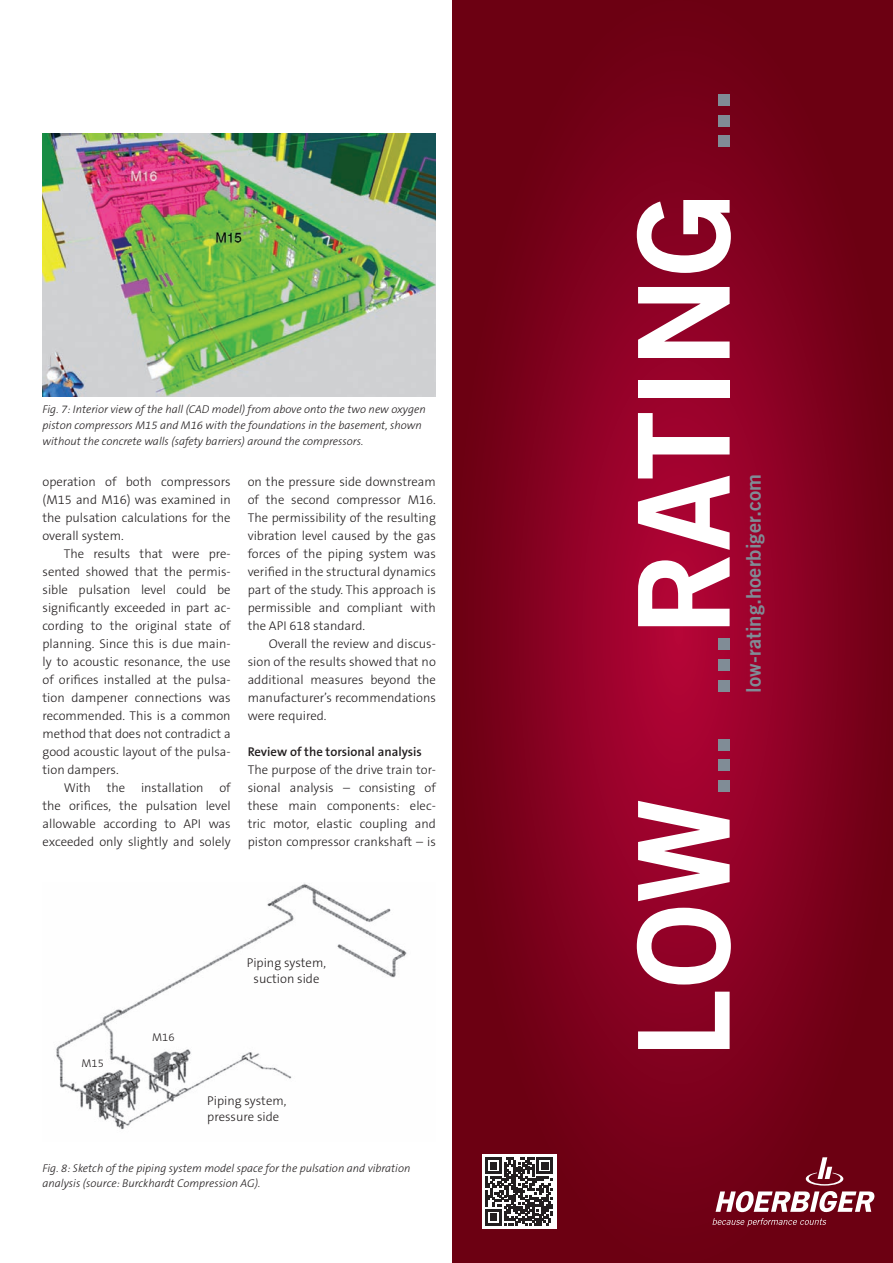
<style>
.page{position:relative;width:893px;height:1263px;background:#fff}
.page>*{position:absolute;margin:0;border:0;box-sizing:border-box;transform-origin:0 0}
.t1{font:126.75px "Trade Gothic Bold Two";color:#fff}
.t2{font:20.25px "Trade Gothic Bold Two";letter-spacing:.005em;color:#808c96}
.t3{font:300 12.75px/18px "The Sans B3";color:#231f20;text-align:justify}
.t4{font:600 12.75px "The Sans B6";color:#231f20}
.t5{font:italic 300 11.25px/15.8px "The Sans B3";color:#231f20}
.t6{font:300 11.25px "The Sans B3";color:#231f20}
.s1{font-size:80.7px;color:#808c96}
</style>
<div class="page">
<svg style="left:453px;top:0;width:440px;height:1263px;background:#7f001d"></svg>
<svg style="left:806px;top:1157px;width:37px;height:28px"></svg>
<svg style="left:716px;top:1191px;width:158px;height:21px"></svg>
<svg style="left:712px;top:1218px;width:114px;height:8px"></svg>
<div style="left:482px;top:1154px;width:74px;height:74px;background:#fff"></div>
<svg style="left:485px;top:1157px;width:68px;height:68px"></svg>
<img style="left:43px;top:134px;width:393px;height:262px">
<img style="left:56px;top:883px;width:351px;height:247px">
<p class="t5" style="left:43px;top:402px;width:385px">Fig. 7: Interior view of the hall (CAD model) from above onto the two new oxygen piston compressors M15 and M16 with the foundations in the basement, shown without the concrete walls (safety barriers) around the compressors.</p>
<p class="t3" style="left:43px;top:473px;width:190px">operation of both compressors (M15 and M16) was examined in the pulsation calculations for the overall system.</p>
<p class="t3" style="left:43px;top:545px;width:190px;text-indent:21px">The results that were pre&shy;sented showed that the permis&shy;sible pulsation level could be significantly exceeded in part ac&shy;cording to the original state of planning. Since this is due main&shy;ly to acoustic resonance, the use of orifices installed at the pulsa&shy;tion dampener connections was recommended. This is a common method that does not contradict a good acoustic layout of the pulsa&shy;tion dampers.</p>
<p class="t3" style="left:43px;top:779px;width:190px;text-indent:21px">With the installation of the orifices, the pulsation level allowable according to API was exceeded only slightly and solely</p>
<p class="t3" style="left:248px;top:473px;width:190px">on the pressure side downstream of the second compressor M16.<br>The permissibility of the resulting vibration level caused by the gas forces of the piping system was verified in the structural dynamics part of the study. This approach is permissible and compliant with the API 618 standard.</p>
<p class="t3" style="left:248px;top:635px;width:190px;text-indent:21px">Overall the review and discus&shy;sion of the results showed that no additional measures beyond the manufacturer’s recommendations were required.</p>
<p class="t4" style="left:248px;top:745px;width:176px">Review of the torsional analysis</p>
<p class="t3" style="left:248px;top:761px;width:190px">The purpose of the drive train tor&shy;sional analysis – consisting of these main components: elec&shy;tric motor, elastic coupling and piston compressor crankshaft – is</p>
<p class="t6" style="left:81px;top:1057px;width:24px">M15</p>
<p class="t6" style="left:152px;top:1031px;width:24px">M16</p>
<p class="t3" style="left:247px;top:956px;width:81px;line-height:15.3px;text-align:center">Piping system, suction side</p>
<p class="t3" style="left:207px;top:1094px;width:81px;line-height:15.3px">Piping system, pressure side</p>
<p class="t5" style="left:43px;top:1160px;width:369px">Fig. 8: Sketch of the piping system model space for the pulsation and vibration analysis (source: Burckhardt Compression AG).</p>
<h1 class="t1" style="left:606px;top:1059px;width:973px;rotate:-90deg">LOW<span class="s1">... ...</span>RATING <span class="s1">...</span></h1>
<h2 class="t2" style="left:741px;top:692px;width:220px;rotate:-90deg">low-rating.hoerbiger.com</h2>
</div>
